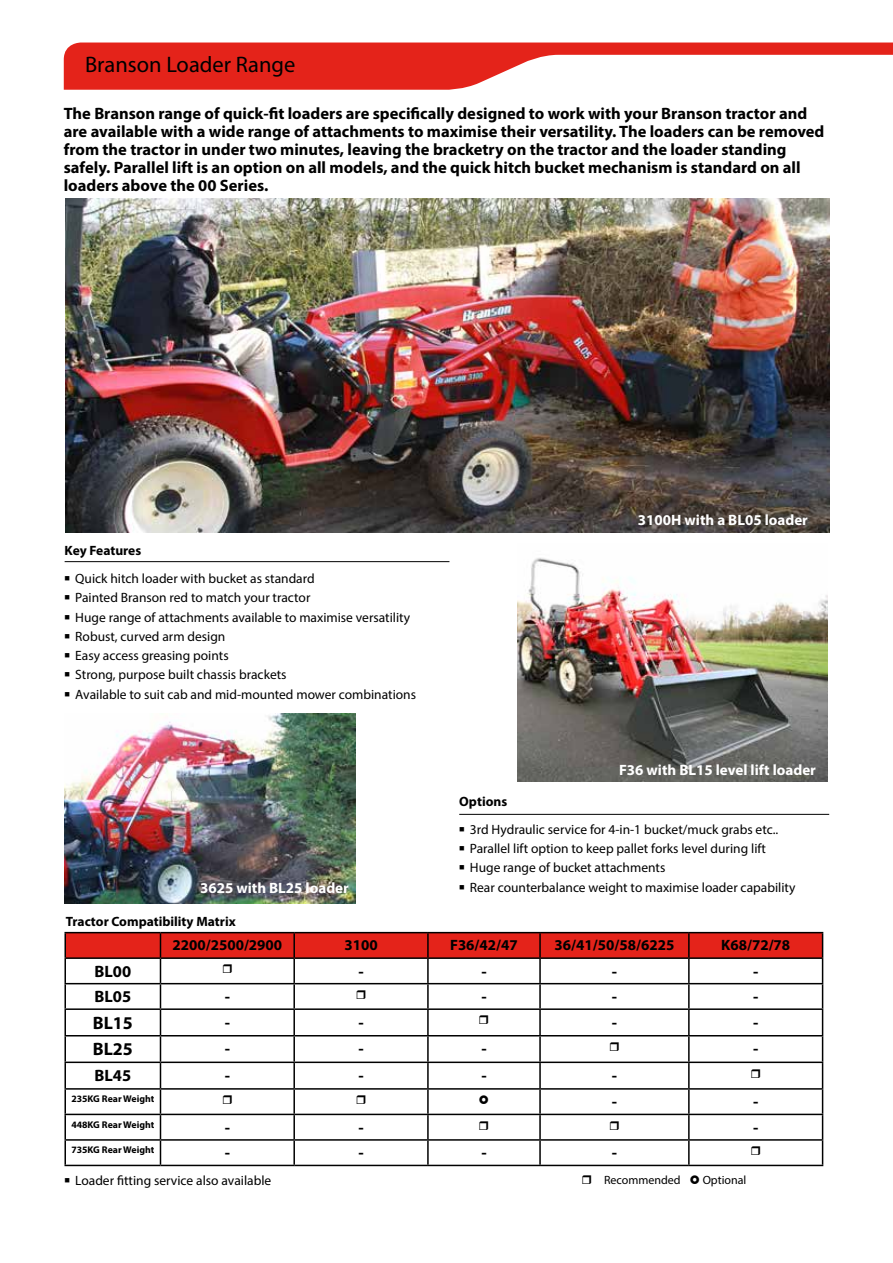
<style>
.page{position:relative;width:893px;height:1263px;background:#fff}
.page>*{position:absolute;margin:0;border:0;box-sizing:border-box;transform-origin:0 0}
.t1{font:22.5px "Myriad Pro";color:#000}
.t2{font:700 18px "Myriad Pro";color:#000}
.t3{font:700 16.5px/18px "Myriad Pro";color:#000}
.t4{font:700 15px "Myriad Pro";color:#fff}
.t5{font:700 15px "Myriad Pro";color:#000}
.t6{font:13.5px "Myriad Pro";color:#000}
.t7{font:700 13.5px "Myriad Pro";color:#000}
.t8{font:12px "Myriad Pro";color:#000}
.t9{font:700 9.75px "Myriad Pro";color:#000}
</style>
<div class="page">
<svg style="left:64px;top:43px;width:829px;height:47px"></svg>
<hr style="left:65px;top:561px;width:384px;height:1px;background:#000">
<img style="left:66px;top:198px;width:764px;height:334px">
<img style="left:517px;top:558px;width:311px;height:223px">
<img style="left:65px;top:713px;width:290px;height:191px">
<hr style="left:459px;top:814px;width:370px;height:1px;background:#000">
<hr style="left:64px;top:932px;width:96px;height:1px;background:#000">
<hr style="left:64px;top:933px;width:2px;height:24px;background:#000">
<hr style="left:160px;top:932px;width:134px;height:1px;background:#000">
<hr style="left:294px;top:932px;width:134px;height:1px;background:#000">
<hr style="left:428px;top:932px;width:112px;height:1px;background:#000">
<hr style="left:540px;top:932px;width:149px;height:1px;background:#000">
<hr style="left:689px;top:932px;width:134px;height:1px;background:#000">
<hr style="left:64px;top:957px;width:96px;height:2px;background:#000">
<hr style="left:64px;top:959px;width:2px;height:24px;background:#000">
<hr style="left:64px;top:983px;width:96px;height:1px;background:#000">
<hr style="left:64px;top:984px;width:2px;height:24px;background:#000">
<hr style="left:64px;top:1008px;width:96px;height:2px;background:#000">
<hr style="left:64px;top:1010px;width:2px;height:25px;background:#000">
<hr style="left:64px;top:1035px;width:96px;height:1px;background:#000">
<hr style="left:64px;top:1036px;width:2px;height:25px;background:#000">
<hr style="left:64px;top:1061px;width:96px;height:2px;background:#000">
<hr style="left:64px;top:1063px;width:2px;height:25px;background:#000">
<hr style="left:64px;top:1088px;width:96px;height:2px;background:#000">
<hr style="left:64px;top:1090px;width:2px;height:24px;background:#000">
<hr style="left:64px;top:1114px;width:96px;height:1px;background:#000">
<hr style="left:64px;top:1115px;width:2px;height:24px;background:#000">
<hr style="left:64px;top:1139px;width:96px;height:2px;background:#000">
<hr style="left:64px;top:1141px;width:2px;height:24px;background:#000">
<hr style="left:64px;top:1165px;width:96px;height:1px;background:#000">
<hr style="left:160px;top:1165px;width:134px;height:1px;background:#000">
<hr style="left:294px;top:1165px;width:134px;height:1px;background:#000">
<hr style="left:428px;top:1165px;width:112px;height:1px;background:#000">
<hr style="left:540px;top:1165px;width:149px;height:1px;background:#000">
<hr style="left:689px;top:1165px;width:134px;height:1px;background:#000">
<svg style="left:65px;top:933px;width:758px;height:232px"></svg>
<h1 class="t1" style="left:85px;top:51px;width:212px">Branson Loader Range</h1>
<p class="t3" style="left:64px;top:104px;width:762px">The Branson range of quick-fit loaders are specifically designed to work with your Branson tractor and are available with a wide range of attachments to maximise their versatility. The loaders can be removed from the tractor in under two minutes, leaving the bracketry on the tractor and the loader standing safely. Parallel lift is an option on all models, and the quick hitch bucket mechanism is standard on all loaders above the 00 Series.</p>
<p class="t7" style="left:65px;top:542px;width:78px">Key Features</p>
<p class="t6" style="left:65px;top:570px;width:252px">■ Quick hitch loader with bucket as standard</p>
<p class="t6" style="left:65px;top:589px;width:247px">■ Painted Branson red to match your tractor</p>
<p class="t6" style="left:65px;top:609px;width:347px">■ Huge range of attachments available to maximise versatility</p>
<p class="t6" style="left:65px;top:628px;width:162px">■ Robust, curved arm design</p>
<p class="t6" style="left:65px;top:647px;width:166px">■ Easy access greasing points</p>
<p class="t6" style="left:65px;top:666px;width:223px">■ Strong, purpose built chassis brackets</p>
<p class="t6" style="left:65px;top:686px;width:353px">■ Available to suit cab and mid-mounted mower combinations</p>
<p class="t4" style="left:200px;top:878px;width:150px">3625 with BL25 loader</p>
<p class="t7" style="left:66px;top:913px;width:171px">Tractor Compatibility Matrix</p>
<p class="t4" style="left:638px;top:510px;width:172px">3100H with a BL05 loader</p>
<p class="t4" style="left:619px;top:760px;width:198px">F36 with BL15 level lift loader</p>
<p class="t7" style="left:459px;top:793px;width:50px">Options</p>
<p class="t6" style="left:459px;top:821px;width:321px">■ 3rd Hydraulic service for 4-in-1 bucket/muck grabs etc..</p>
<p class="t6" style="left:459px;top:840px;width:308px">■ Parallel lift option to keep pallet forks level during lift</p>
<p class="t6" style="left:459px;top:859px;width:208px">■ Huge range of bucket attachments</p>
<p class="t6" style="left:459px;top:879px;width:338px">■ Rear counterbalance weight to maximise loader capability</p>
<p class="t5" style="left:172px;top:935px;width:111px">2200/2500/2900</p>
<p class="t5" style="left:344px;top:935px;width:35px">3100</p>
<p class="t5" style="left:450px;top:935px;width:69px">F36/42/47</p>
<p class="t5" style="left:555px;top:935px;width:121px">36/41/50/58/6225</p>
<p class="t5" style="left:721px;top:935px;width:71px">K68/72/78</p>
<p class="t3" style="left:95px;top:961px;width:38px">BL00</p>
<p class="t3" style="left:358px;top:961px;width:7px">-</p>
<p class="t3" style="left:481px;top:961px;width:7px">-</p>
<p class="t3" style="left:612px;top:961px;width:7px">-</p>
<p class="t3" style="left:753px;top:961px;width:7px">-</p>
<p class="t3" style="left:95px;top:987px;width:38px">BL05</p>
<p class="t3" style="left:225px;top:987px;width:7px">-</p>
<p class="t3" style="left:481px;top:987px;width:7px">-</p>
<p class="t3" style="left:612px;top:987px;width:7px">-</p>
<p class="t3" style="left:753px;top:987px;width:7px">-</p>
<h2 class="t2" style="left:93px;top:1011px;width:42px">BL15</h2>
<p class="t3" style="left:225px;top:1012px;width:7px">-</p>
<p class="t3" style="left:358px;top:1012px;width:7px">-</p>
<p class="t3" style="left:612px;top:1012px;width:7px">-</p>
<p class="t3" style="left:753px;top:1012px;width:7px">-</p>
<h2 class="t2" style="left:93px;top:1037px;width:42px">BL25</h2>
<p class="t3" style="left:225px;top:1039px;width:7px">-</p>
<p class="t3" style="left:358px;top:1039px;width:7px">-</p>
<p class="t3" style="left:481px;top:1039px;width:7px">-</p>
<p class="t3" style="left:753px;top:1039px;width:7px">-</p>
<p class="t3" style="left:95px;top:1065px;width:38px">BL45</p>
<p class="t3" style="left:225px;top:1065px;width:7px">-</p>
<p class="t3" style="left:358px;top:1065px;width:7px">-</p>
<p class="t3" style="left:481px;top:1065px;width:7px">-</p>
<p class="t3" style="left:612px;top:1065px;width:7px">-</p>
<p class="t9" style="left:71px;top:1092px;width:84px">235KG Rear Weight</p>
<p class="t3" style="left:612px;top:1092px;width:7px">-</p>
<p class="t3" style="left:753px;top:1092px;width:7px">-</p>
<p class="t9" style="left:71px;top:1118px;width:84px">448KG Rear Weight</p>
<p class="t3" style="left:225px;top:1118px;width:7px">-</p>
<p class="t3" style="left:358px;top:1118px;width:7px">-</p>
<p class="t3" style="left:753px;top:1118px;width:7px">-</p>
<p class="t9" style="left:71px;top:1143px;width:84px">735KG Rear Weight</p>
<p class="t3" style="left:225px;top:1143px;width:7px">-</p>
<p class="t3" style="left:358px;top:1143px;width:7px">-</p>
<p class="t3" style="left:481px;top:1143px;width:7px">-</p>
<p class="t3" style="left:612px;top:1143px;width:7px">-</p>
<p class="t6" style="left:65px;top:1172px;width:208px">■ Loader fitting service also available</p>
<p class="t8" style="left:604px;top:1172px;width:78px">Recommended</p>
<p class="t8" style="left:703px;top:1172px;width:45px">Optional</p>
</div>
